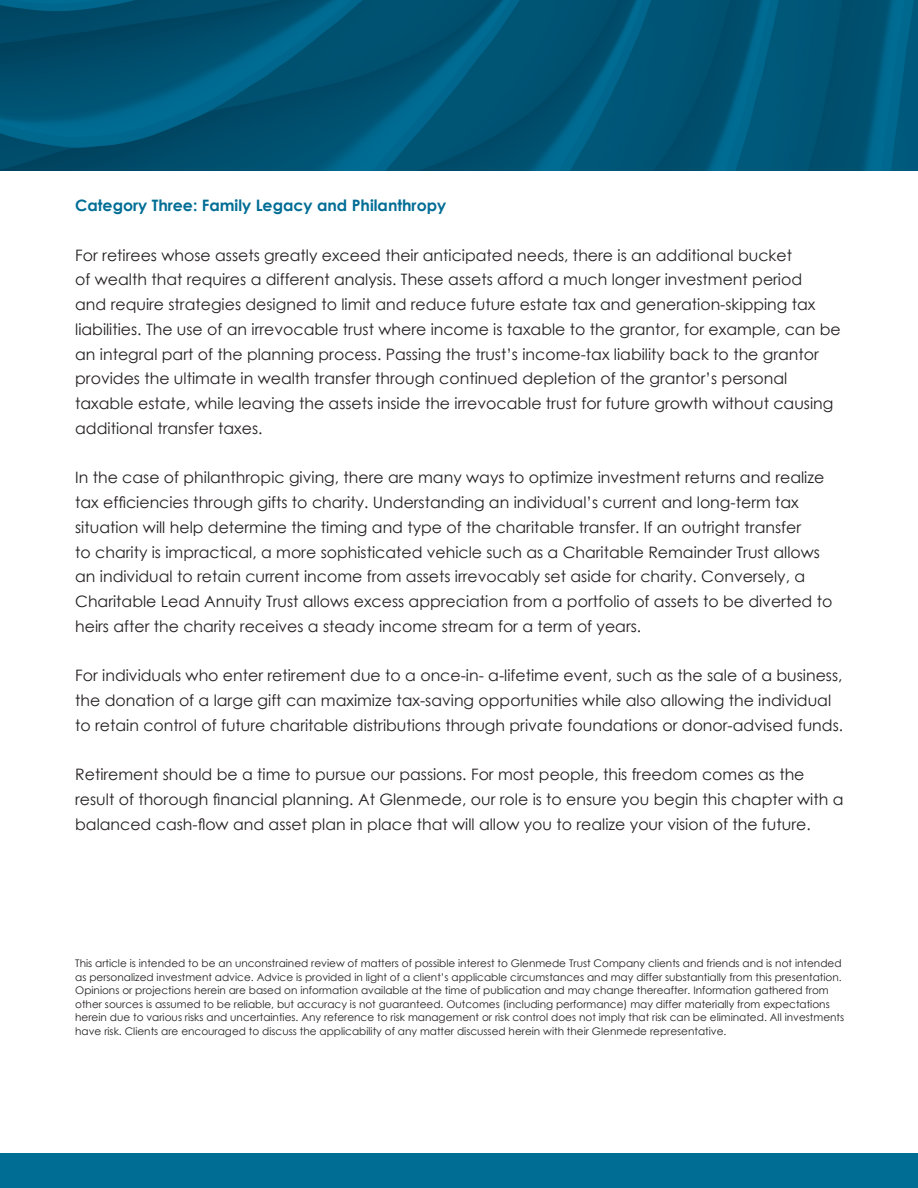
<style>
.page{position:relative;width:918px;height:1188px;background:#fff}
.page>*{position:absolute;margin:0;border:0;box-sizing:border-box;transform-origin:0 0}
.body{font:15.75px/24.8px "Century Gothic";color:#231f20}
.body-2{font:700 15.75px "Century Gothic";color:#006d95}
.body-3{font:10.5px/13.5px "Century Gothic";color:#231f20}
</style>
<div class="page">
<svg style="left:0;top:0;width:918px;height:171px;background:#005475"></svg>
<div style="left:0;top:1153px;width:918px;height:35px;background:#006d95"></div>
<p class="body-2" style="left:75px;top:194px;width:373px">Category Three: Family Legacy and Philanthropy</p>
<p class="body" style="left:75px;top:242px;width:767px">For retirees whose assets greatly exceed their anticipated needs, there is an additional bucket<br>of wealth that requires a different analysis. These assets afford a much longer investment period<br>and require strategies designed to limit and reduce future estate tax and generation-skipping tax liabilities. The use of an irrevocable trust where income is taxable to the grantor, for example, can be an integral part of the planning process. Passing the trust’s income-tax liability back to the grantor provides the ultimate in wealth transfer through continued depletion of the grantor’s personal taxable estate, while leaving the assets inside the irrevocable trust for future growth without causing additional transfer taxes.</p>
<p class="body" style="left:75px;top:465px;width:759px">In the case of philanthropic giving, there are many ways to optimize investment returns and realize tax efficiencies through gifts to charity. Understanding an individual’s current and long-term tax situation will help determine the timing and type of the charitable transfer. If an outright transfer<br>to charity is impractical, a more sophisticated vehicle such as a Charitable Remainder Trust allows an individual to retain current income from assets irrevocably set aside for charity. Conversely, a Charitable Lead Annuity Trust allows excess appreciation from a portfolio of assets to be diverted to heirs after the charity receives a steady income stream for a term of years.</p>
<p class="body" style="left:75px;top:663px;width:769px">For individuals who enter retirement due to a once-in- a-lifetime event, such as the sale of a business, the donation of a large gift can maximize tax-saving opportunities while also allowing the individual to retain control of future charitable distributions through private foundations or donor-advised funds.</p>
<p class="body" style="left:75px;top:762px;width:770px">Retirement should be a time to pursue our passions. For most people, this freedom comes as the result of thorough financial planning. At Glenmede, our role is to ensure you begin this chapter with a balanced cash-flow and asset plan in place that will allow you to realize your vision of the future.</p>
<p class="body-3" style="left:75px;top:957px;width:770px">This article is intended to be an unconstrained review of matters of possible interest to Glenmede Trust Company clients and friends and is not intended as personalized investment advice. Advice is provided in light of a client’s applicable circumstances and may differ substantially from this presentation.<br>Opinions or projections herein are based on information available at the time of publication and may change thereafter. Information gathered from other sources is assumed to be reliable, but accuracy is not guaranteed. Outcomes (including performance) may differ materially from expectations herein due to various risks and uncertainties. Any reference to risk management or risk control does not imply that risk can be eliminated. All investments have risk. Clients are encouraged to discuss the applicability of any matter discussed herein with their Glenmede representative.</p>
</div>
